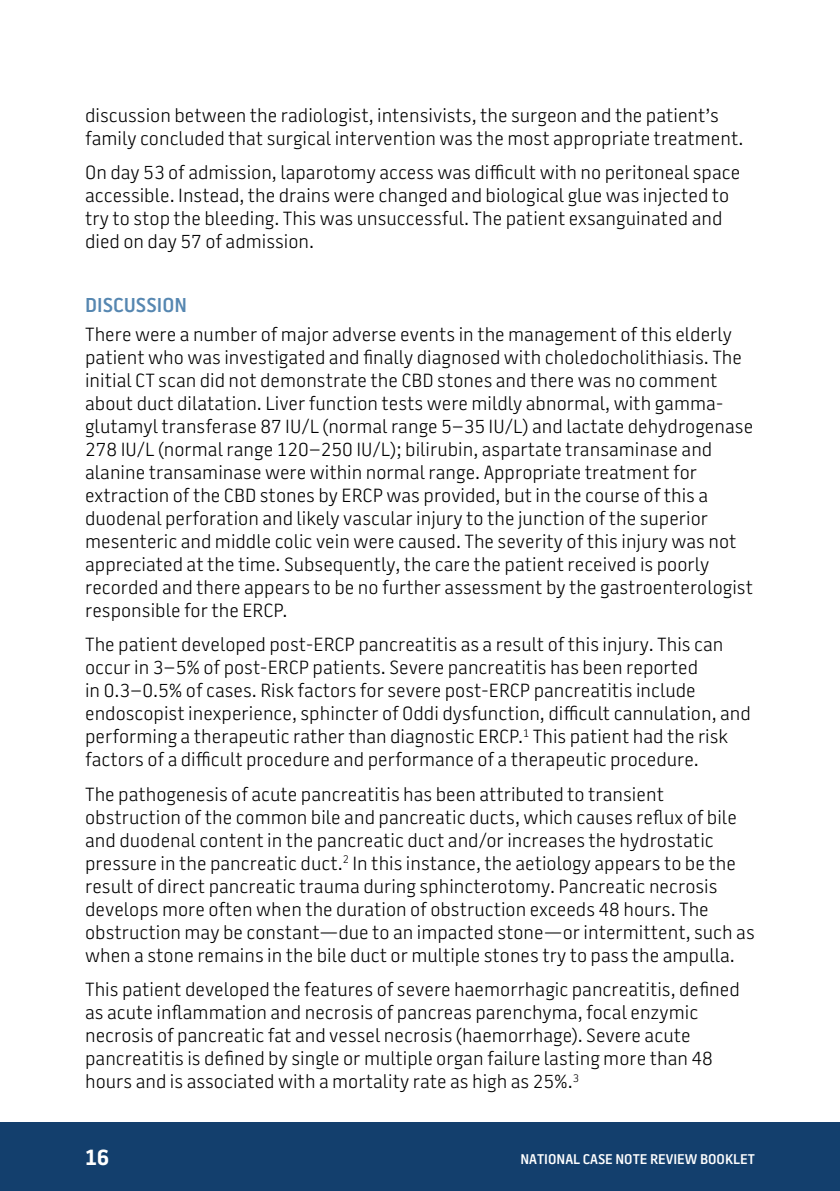
<style>
.page{position:relative;width:840px;height:1191px;background:#fff}
.page>*{position:absolute;margin:0;border:0;box-sizing:border-box;transform-origin:0 0}
.t1{font:700 22px "Battersea SANS";color:#fff}
.t2{font:600 20px "Battersea SANS";color:#5687b1}
.t3{font:300 19px/23px "Battersea SANS";color:#000}
.t4{font:600 14px "Battersea SANS";color:#fff}
</style>
<div class="page">
<div style="left:0;top:1123px;width:839px;height:68px;background:#133f6d"></div>
<hr style="left:839px;top:1123px;width:1px;height:68px;background:#133f6d">
<p class="t3" style="left:85px;top:104px;width:659px">discussion between the radiologist, intensivists, the surgeon and the patient’s family concluded that surgical intervention was the most appropriate treatment.</p>
<p class="t3" style="left:85px;top:162px;width:656px">On day 53 of admission, laparotomy access was difficult with no peritoneal space accessible. Instead, the drains were changed and biological glue was injected to try to stop the bleeding. This was unsuccessful. The patient exsanguinated and died on day 57 of admission.</p>
<p class="t2" style="left:85px;top:291px;width:103px">DISCUSSION</p>
<p class="t3" style="left:85px;top:323px;width:669px">There were a number of major adverse events in the management of this elderly patient who was investigated and finally diagnosed with choledocholithiasis. The initial CT scan did not demonstrate the CBD stones and there was no comment about duct dilatation. Liver function tests were mildly abnormal, with gamma&shy;glutamyl transferase 87 IU/L (normal range 5–35 IU/L) and lactate dehydrogenase 278 IU/L (normal range 120–250 IU/L); bilirubin, aspartate transaminase and alanine transaminase were within normal range. Appropriate treatment for extraction of the CBD stones by ERCP was provided, but in the course of this a duodenal perforation and likely vascular injury to the junction of the superior mesenteric and middle colic vein were caused. The severity of this injury was not appreciated at the time. Subsequently, the care the patient received is poorly recorded and there appears to be no further assessment by the gastroenterologist responsible for the ERCP.</p>
<p class="t3" style="left:85px;top:633px;width:667px">The patient developed post-ERCP pancreatitis as a result of this injury. This can occur in 3–5% of post-ERCP patients. Severe pancreatitis has been reported<br>in 0.3–0.5% of cases. Risk factors for severe post-ERCP pancreatitis include endoscopist inexperience, sphincter of Oddi dysfunction, difficult cannulation, and performing a therapeutic rather than diagnostic ERCP.<sup>1</sup> This patient had the risk factors of a difficult procedure and performance of a therapeutic procedure.</p>
<p class="t3" style="left:85px;top:783px;width:670px">The pathogenesis of acute pancreatitis has been attributed to transient obstruction of the common bile and pancreatic ducts, which causes reflux of bile and duodenal content in the pancreatic duct and/or increases the hydrostatic pressure in the pancreatic duct.<sup>2</sup> In this instance, the aetiology appears to be the result of direct pancreatic trauma during sphincterotomy. Pancreatic necrosis develops more often when the duration of obstruction exceeds 48 hours. The obstruction may be constant—due to an impacted stone—or intermittent, such as when a stone remains in the bile duct or multiple stones try to pass the ampulla.</p>
<p class="t3" style="left:85px;top:978px;width:655px">This patient developed the features of severe haemorrhagic pancreatitis, defined as acute inflammation and necrosis of pancreas parenchyma, focal enzymic necrosis of pancreatic fat and vessel necrosis (haemorrhage). Severe acute pancreatitis is defined by single or multiple organ failure lasting more than 48 hours and is associated with a mortality rate as high as 25%.<sup>3</sup></p>
<p class="t1" style="left:85px;top:1142px;width:26px">16</p>
<p class="t4" style="left:520px;top:1149px;width:236px">NATIONAL CASE NOTE REVIEW BOOKLET</p>
</div>
